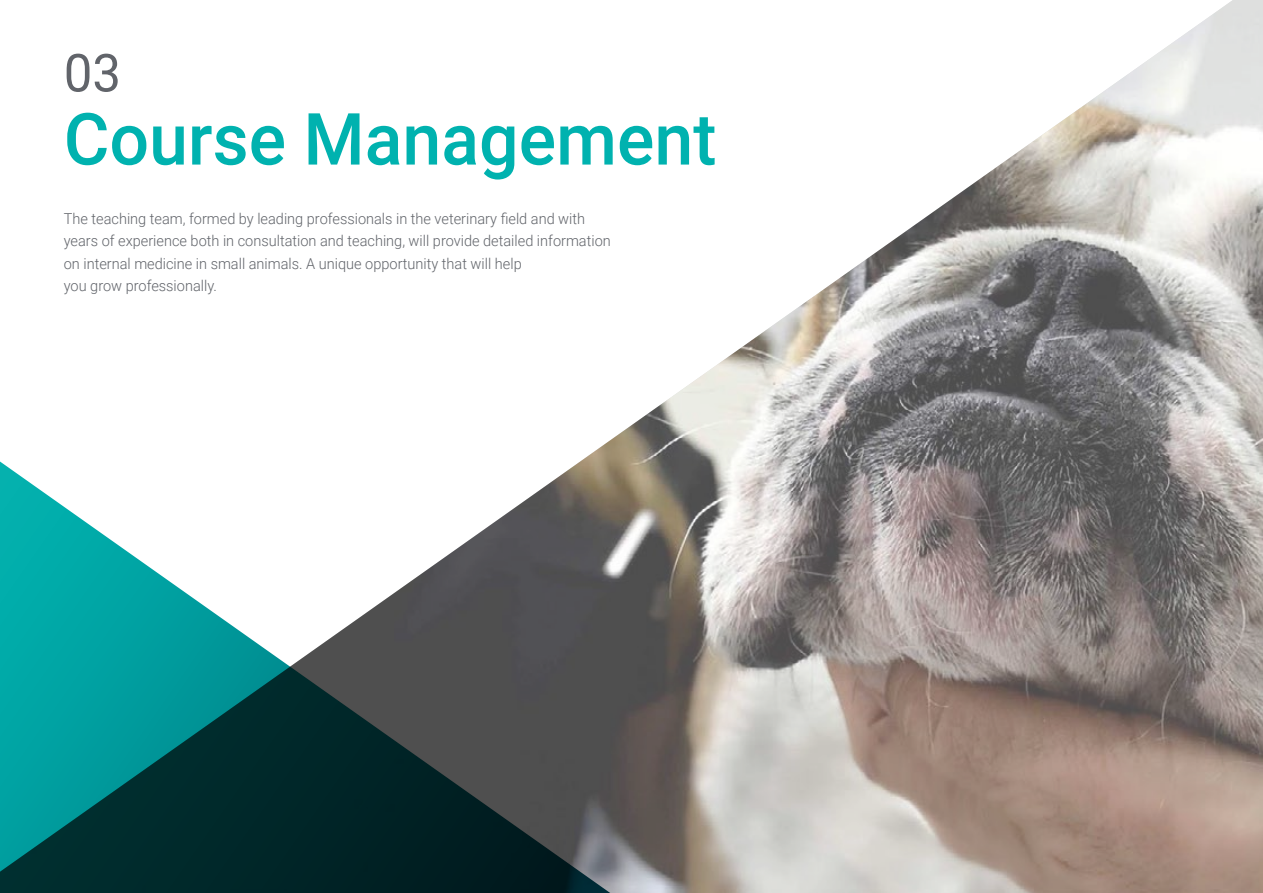
<style>
.page{position:relative;width:1263px;height:893px;background:#fff}
.page>*{position:absolute;margin:0;border:0;box-sizing:border-box;transform-origin:0 0}
.t1{font:500 72px "Roboto";color:#00b2af}
.t2{font:52.5px "Roboto";color:#61646a}
.t3{font:300 15px/22.5px "Roboto";color:#61646a}
</style>
<div class="page">
<img style="left:602px;top:0;width:661px;height:893px">
<svg style="left:0;top:446px;width:640px;height:447px"></svg>
<h2 class="t2" style="left:64px;top:36px;width:59px">03</h2>
<h1 class="t1" style="left:64px;top:89px;width:654px">Course Management</h1>
<p class="t3" style="left:64px;top:207px;width:548px">The teaching team, formed by leading professionals in the veterinary field and with years of experience both in consultation and teaching, will provide detailed information on internal medicine in small animals. A unique opportunity that will help<br>you grow professionally.</p>
</div>
